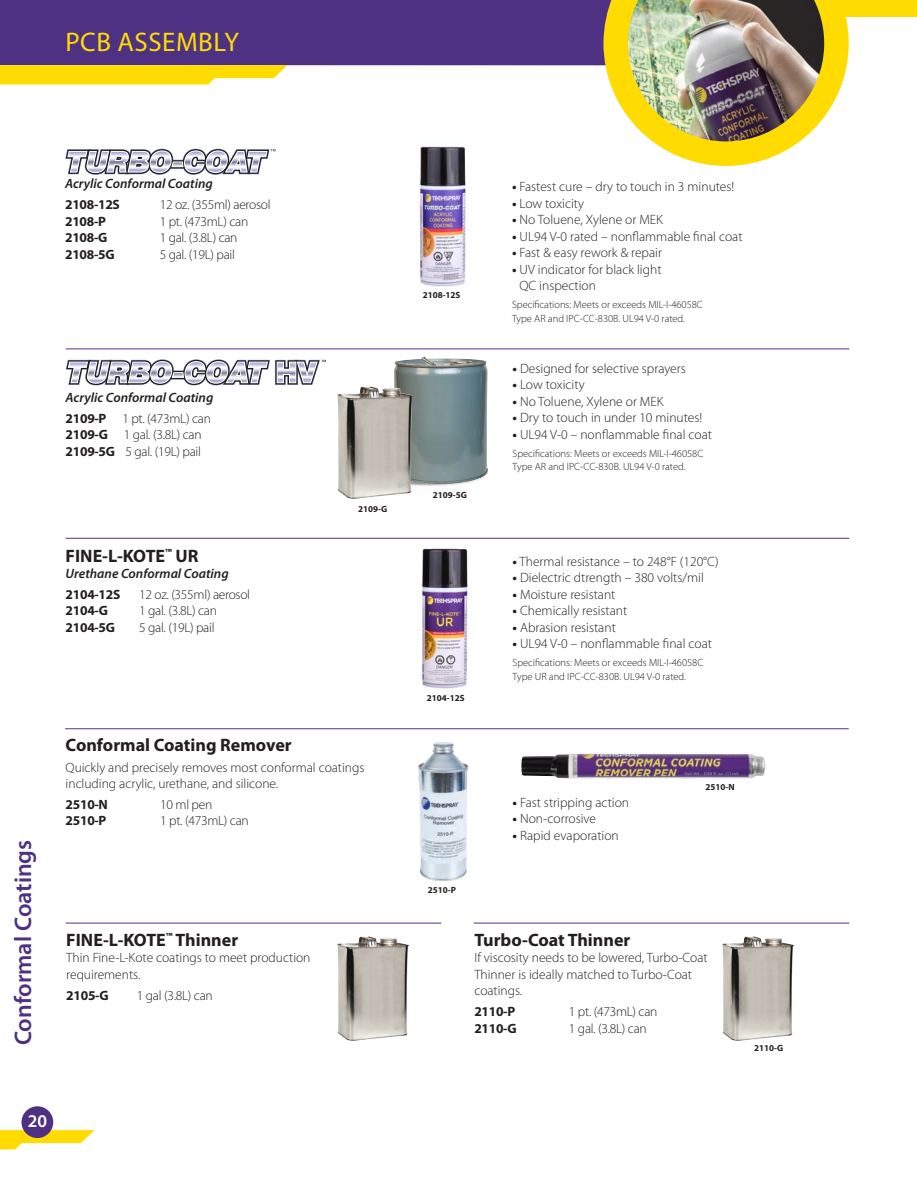
<style>
.page{position:relative;width:917px;height:1188px;background:#fff}
.page>*{position:absolute;margin:0;border:0;box-sizing:border-box;transform-origin:0 0}
.t1{font:27px "Myriad Pro";letter-spacing:.02em;color:#ffdc01}
.t2{font:600 24px "Myriad Pro";color:#4e3183}
.A_Product_Name{font:700 18px "Myriad Pro";color:#231f20}
.t3{font:600 18px "Myriad Pro";color:#fff}
.D_Product_Features_B{font:300 13.5px/16.5px "Myriad Pro";color:#231f20}
.G_Product_SKU___Size{font:300 13.5px "Myriad Pro";letter-spacing:-.02em;color:#231f20}
.C_Body_Text{font:300 13.5px/16.5px "Myriad Pro";color:#231f20}
.G_Product_SKU___Size-2{font:700 13.5px "Myriad Pro";letter-spacing:-.02em;color:#231f20}
.B_Product_Descriptor{font:italic 600 13.5px "Myriad Pro";color:#231f20}
.E_Specifications{font:300 10.5px "Myriad Pro";color:#231f20}
.H_Product_Caption_SK{font:700 9px "Myriad Pro";color:#231f20}
.s1{font-weight:700}
</style>
<div class="page">
<div style="left:570px;top:0;width:346px;height:17px;background:#ffdc01"></div>
<svg style="left:0;top:1130px;width:94px;height:19px"></svg>
<div style="left:21px;top:1106px;width:32px;height:32px;background:#4e3183;border-radius:50%"></div>
<div style="left:0;top:0;width:603px;height:66px;background:#4e3183"></div>
<svg style="left:0;top:65px;width:287px;height:19px;background:#fedf1b"></svg>
<svg style="left:603px;top:0;width:245px;height:166px"></svg>
<img style="left:628px;top:0;width:196px;height:141px">
<hr style="left:66px;top:923px;width:375px;height:1px;background:#4e3183">
<img style="left:338px;top:936px;width:70px;height:104px">
<svg style="left:65px;top:149px;width:210px;height:26px"></svg>
<img style="left:418px;top:146px;width:48px;height:141px">
<svg style="left:66px;top:359px;width:260px;height:26px"></svg>
<img style="left:394px;top:356px;width:93px;height:128px">
<img style="left:337px;top:387px;width:75px;height:111px">
<hr style="left:66px;top:348px;width:783px;height:1px;background:#4e3183">
<hr style="left:66px;top:538px;width:783px;height:1px;background:#4e3183">
<img style="left:420px;top:548px;width:53px;height:141px">
<hr style="left:473px;top:923px;width:376px;height:1px;background:#4e3183">
<img style="left:722px;top:936px;width:71px;height:104px">
<hr style="left:65px;top:728px;width:783px;height:1px;background:#4e3183">
<img style="left:418px;top:742px;width:51px;height:139px">
<img style="left:521px;top:754px;width:244px;height:24px">
<p class="t1" style="left:65px;top:26px;width:175px">PCB ASSEMBLY</p>
<p class="B_Product_Descriptor" style="left:65px;top:175px;width:149px">Acrylic Conformal Coating</p>
<p class="G_Product_SKU___Size-2" style="left:65px;top:196px;width:56px">2108-12S</p>
<p class="G_Product_SKU___Size" style="left:160px;top:196px;width:112px">12 oz. (355ml) aerosol</p>
<p class="G_Product_SKU___Size-2" style="left:65px;top:212px;width:42px">2108-P</p>
<p class="G_Product_SKU___Size" style="left:160px;top:213px;width:90px">1 pt. (473mL) can</p>
<p class="G_Product_SKU___Size-2" style="left:65px;top:229px;width:44px">2108-G</p>
<p class="G_Product_SKU___Size" style="left:160px;top:229px;width:79px">1 gal. (3.8L) can</p>
<p class="G_Product_SKU___Size-2" style="left:65px;top:245px;width:51px">2108-5G</p>
<p class="G_Product_SKU___Size" style="left:160px;top:246px;width:77px">5 gal. (19L) pail</p>
<p class="B_Product_Descriptor" style="left:66px;top:389px;width:149px">Acrylic Conformal Coating</p>
<p class="G_Product_SKU___Size" style="left:66px;top:410px;width:147px"><span class="s1">2109-P</span> 1 pt. (473mL) can</p>
<p class="G_Product_SKU___Size" style="left:66px;top:427px;width:137px"><span class="s1">2109-G</span> 1 gal. (3.8L) can</p>
<p class="G_Product_SKU___Size" style="left:66px;top:443px;width:137px"><span class="s1">2109-5G</span> 5 gal. (19L) pail</p>
<p class="A_Product_Name" style="left:66px;top:544px;width:134px">FINE-L-KOTE<sup>™</sup> UR</p>
<p class="B_Product_Descriptor" style="left:66px;top:565px;width:164px">Urethane Conformal Coating</p>
<p class="G_Product_SKU___Size-2" style="left:66px;top:585px;width:56px">2104-12S</p>
<p class="G_Product_SKU___Size" style="left:139px;top:586px;width:112px">12 oz. (355ml) aerosol</p>
<p class="G_Product_SKU___Size-2" style="left:66px;top:602px;width:44px">2104-G</p>
<p class="G_Product_SKU___Size" style="left:139px;top:603px;width:79px">1 gal. (3.8L) can</p>
<p class="G_Product_SKU___Size-2" style="left:66px;top:618px;width:51px">2104-5G</p>
<p class="G_Product_SKU___Size" style="left:139px;top:619px;width:77px">5 gal. (19L) pail</p>
<p class="H_Product_Caption_SK" style="left:358px;top:503px;width:31px">2109-G</p>
<p class="t2" style="left:8px;top:1045px;width:207px;rotate:-90deg">Conformal Coatings</p>
<p class="A_Product_Name" style="left:66px;top:733px;width:227px">Conformal Coating Remover</p>
<p class="C_Body_Text" style="left:66px;top:759px;width:300px">Quickly and precisely removes most conformal coatings including acrylic, urethane, and silicone.</p>
<p class="G_Product_SKU___Size-2" style="left:66px;top:795px;width:44px">2510-N</p>
<p class="G_Product_SKU___Size" style="left:160px;top:796px;width:54px">10 ml pen</p>
<p class="G_Product_SKU___Size-2" style="left:66px;top:812px;width:42px">2510-P</p>
<p class="G_Product_SKU___Size" style="left:160px;top:813px;width:90px">1 pt. (473mL) can</p>
<p class="A_Product_Name" style="left:66px;top:928px;width:173px">FINE-L-KOTE<sup>™</sup> Thinner</p>
<p class="C_Body_Text" style="left:66px;top:949px;width:246px">Thin Fine-L-Kote coatings to meet production requirements.</p>
<p class="G_Product_SKU___Size-2" style="left:66px;top:986px;width:44px">2105-G</p>
<p class="G_Product_SKU___Size" style="left:137px;top:987px;width:77px">1 gal (3.8L) can</p>
<p class="t3" style="left:28px;top:1110px;width:21px">20</p>
<p class="H_Product_Caption_SK" style="left:422px;top:289px;width:39px">2108-12S</p>
<p class="H_Product_Caption_SK" style="left:433px;top:489px;width:36px">2109-5G</p>
<p class="H_Product_Caption_SK" style="left:427px;top:692px;width:39px">2104-12S</p>
<p class="D_Product_Features_B" style="left:512px;top:178px;width:224px"><span class="s1">•</span> Fastest cure – dry to touch in 3 minutes!</p>
<p class="D_Product_Features_B" style="left:512px;top:195px;width:74px"><span class="s1">•</span> Low toxicity</p>
<p class="D_Product_Features_B" style="left:512px;top:211px;width:152px"><span class="s1">•</span> No Toluene, Xylene or MEK</p>
<p class="D_Product_Features_B" style="left:512px;top:228px;width:232px"><span class="s1">•</span> UL94 V-0 rated – nonflammable final coat</p>
<p class="D_Product_Features_B" style="left:512px;top:244px;width:151px"><span class="s1">•</span> Fast &amp; easy rework &amp; repair</p>
<p class="D_Product_Features_B" style="left:519px;top:261px;width:143px;text-indent:-8px"><span class="s1">•</span> UV indicator for black light<br>QC inspection</p>
<p class="E_Specifications" style="left:512px;top:298px;width:192px">Specifications: Meets or exceeds MIL-I-46058C</p>
<p class="E_Specifications" style="left:512px;top:312px;width:174px">Type AR and IPC-CC-830B. UL94 V-0 rated.</p>
<p class="D_Product_Features_B" style="left:512px;top:360px;width:175px"><span class="s1">•</span> Designed for selective sprayers</p>
<p class="D_Product_Features_B" style="left:512px;top:376px;width:74px"><span class="s1">•</span> Low toxicity</p>
<p class="D_Product_Features_B" style="left:512px;top:393px;width:152px"><span class="s1">•</span> No Toluene, Xylene or MEK</p>
<p class="D_Product_Features_B" style="left:512px;top:409px;width:191px"><span class="s1">•</span> Dry to touch in under 10 minutes!</p>
<p class="D_Product_Features_B" style="left:512px;top:426px;width:201px"><span class="s1">•</span> UL94 V-0 – nonflammable final coat</p>
<p class="E_Specifications" style="left:512px;top:447px;width:192px">Specifications: Meets or exceeds MIL-I-46058C</p>
<p class="E_Specifications" style="left:512px;top:460px;width:174px">Type AR and IPC-CC-830B. UL94 V-0 rated.</p>
<p class="D_Product_Features_B" style="left:512px;top:553px;width:208px"><span class="s1">•</span> Thermal resistance – to 248°F (120°C)</p>
<p class="D_Product_Features_B" style="left:512px;top:569px;width:193px"><span class="s1">•</span> Dielectric dtrength – 380 volts/mil</p>
<p class="D_Product_Features_B" style="left:512px;top:586px;width:104px"><span class="s1">•</span> Moisture resistant</p>
<p class="D_Product_Features_B" style="left:512px;top:602px;width:116px"><span class="s1">•</span> Chemically resistant</p>
<p class="D_Product_Features_B" style="left:512px;top:619px;width:105px"><span class="s1">•</span> Abrasion resistant</p>
<p class="D_Product_Features_B" style="left:512px;top:635px;width:201px"><span class="s1">•</span> UL94 V-0 – nonflammable final coat</p>
<p class="E_Specifications" style="left:512px;top:656px;width:192px">Specifications: Meets or exceeds MIL-I-46058C</p>
<p class="E_Specifications" style="left:512px;top:670px;width:175px">Type UR and IPC-CC-830B. UL94 V-0 rated.</p>
<p class="H_Product_Caption_SK" style="left:428px;top:884px;width:30px">2510-P</p>
<p class="D_Product_Features_B" style="left:512px;top:794px;width:118px"><span class="s1">•</span> Fast stripping action</p>
<p class="D_Product_Features_B" style="left:512px;top:810px;width:85px"><span class="s1">•</span> Non-corrosive</p>
<p class="D_Product_Features_B" style="left:512px;top:827px;width:108px"><span class="s1">•</span> Rapid evaporation</p>
<p class="H_Product_Caption_SK" style="left:705px;top:781px;width:31px">2510-N</p>
<p class="A_Product_Name" style="left:474px;top:928px;width:157px">Turbo-Coat Thinner</p>
<p class="C_Body_Text" style="left:474px;top:949px;width:235px">If viscosity needs to be lowered, Turbo-Coat<br>Thinner is ideally matched to Turbo-Coat coatings.</p>
<p class="G_Product_SKU___Size-2" style="left:474px;top:1003px;width:42px">2110-P</p>
<p class="G_Product_SKU___Size" style="left:568px;top:1003px;width:90px">1 pt. (473mL) can</p>
<p class="G_Product_SKU___Size-2" style="left:474px;top:1019px;width:44px">2110-G</p>
<p class="G_Product_SKU___Size" style="left:568px;top:1020px;width:79px">1 gal. (3.8L) can</p>
<p class="H_Product_Caption_SK" style="left:754px;top:1042px;width:31px">2110-G</p>
</div>
